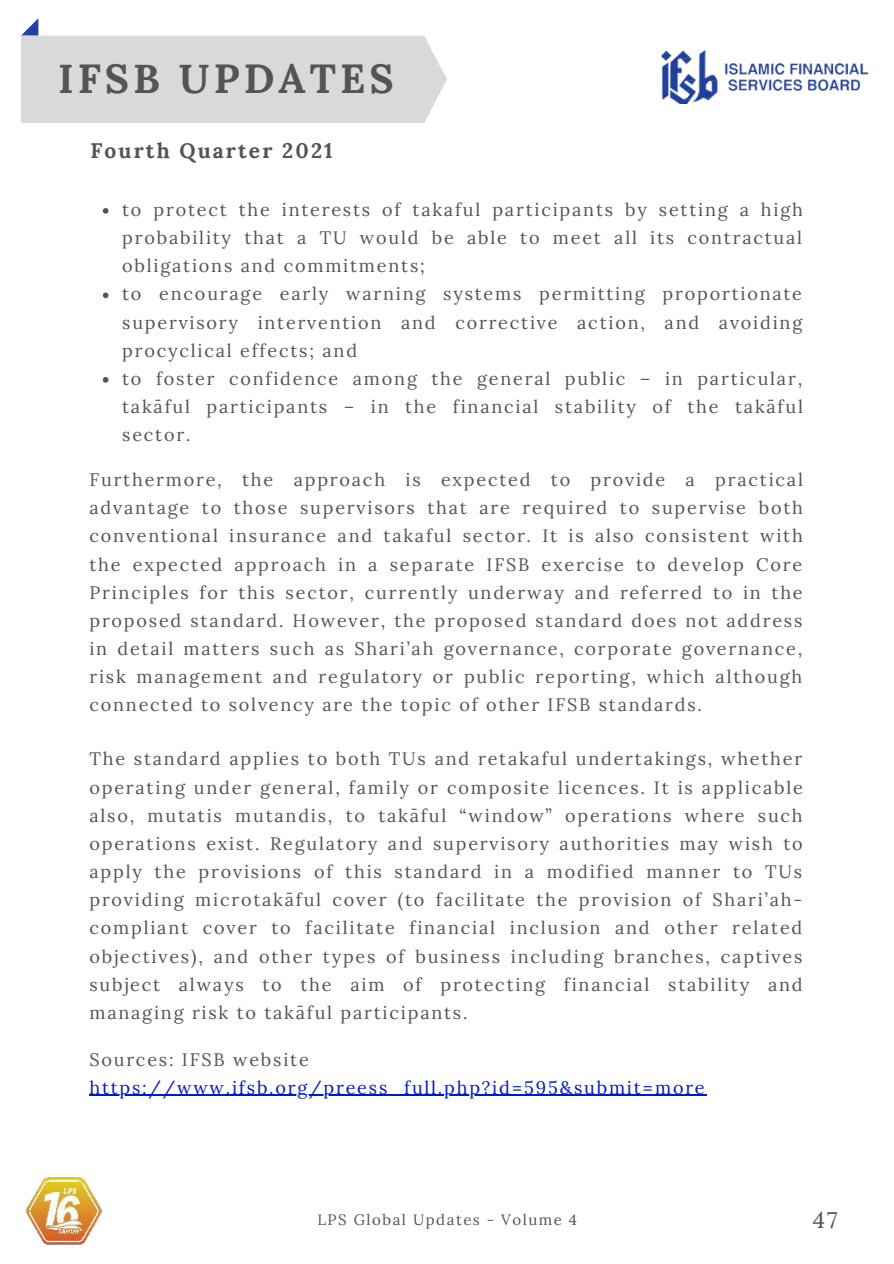
<style>
.page{position:relative;width:894px;height:1264px;background:#fff}
.page>*{position:absolute;margin:0;border:0;box-sizing:border-box;transform-origin:0 0}
.t1{font:700 40.5px "Lora";letter-spacing:.1em;color:#545454}
.t2{font:22.5px "Lora";color:#545454}
.t3{font:700 21px "Lora";letter-spacing:.1em;color:#545454}
.t4{font:18px/28.2px "Lora";letter-spacing:.1em;color:#545454;text-align:justify}
.t5{font:18px "Lora";letter-spacing:.1em;color:#0019cd}
.t6{font:15px "Lora";letter-spacing:.1em;color:#545454}
</style>
<div class="page">
<svg style="left:21px;top:18px;width:426px;height:105px"></svg>
<svg style="left:103px;top:208px;width:5px;height:6px"></svg>
<svg style="left:103px;top:292px;width:5px;height:6px"></svg>
<svg style="left:103px;top:377px;width:5px;height:5px"></svg>
<hr style="left:89px;top:1094px;width:617px;height:1px;background:#0019cd">
<img style="left:661px;top:51px;width:206px;height:53px">
<img style="left:26px;top:1177px;width:76px;height:68px">
<h1 class="t1" style="left:58px;top:44px;width:337px">IFSB UPDATES</h1>
<p class="t3" style="left:90px;top:133px;width:244px">Fourth Quarter 2021</p>
<p class="t4" style="left:122px;top:194px;width:682px;text-align:left">to protect the interests of takaful participants by setting a high probability that a TU would be able to meet all its contractual obligations and commitments;<br>to encourage early warning systems permitting proportionate supervisory intervention and corrective action, and avoiding procyclical effects; and<br>to foster confidence among the general public – in particular, takāful participants – in the financial stability of the takāful sector.</p>
<p class="t4" style="left:89px;top:464px;width:714px">Furthermore, the approach is expected to provide a practical advantage to those supervisors that are required to supervise both conventional insurance and takaful sector. It is also consistent with the expected approach in a separate IFSB exercise to develop Core Principles for this sector, currently underway and referred to in the proposed standard. However, the proposed standard does not address in detail matters such as Shari’ah governance, corporate governance, risk management and regulatory or public reporting, which although connected to solvency are the topic of other IFSB standards.</p>
<p class="t4" style="left:89px;top:743px;width:715px">The standard applies to both TUs and retakaful undertakings, whether operating under general, family or composite licences. It is applicable also, mutatis mutandis, to takāful “window” operations where such operations exist. Regulatory and supervisory authorities may wish to apply the provisions of this standard in a modified manner to TUs providing microtakāful cover (to facilitate the provision of Shari’ah&shy;compliant cover to facilitate financial inclusion and other related objectives), and other types of business including branches, captives subject always to the aim of protecting financial stability and managing risk to takāful participants.</p>
<p class="t4" style="left:89px;top:1043px;width:221px">Sources: IFSB website</p>
<p class="t5" style="left:89px;top:1073px;width:616px">https://www.ifsb.org/preess_full.php?id=595&amp;submit=more</p>
<p class="t6" style="left:317px;top:1208px;width:261px">LPS Global Updates - Volume 4</p>
<p class="t2" style="left:812px;top:1203px;width:26px">47</p>
</div>
